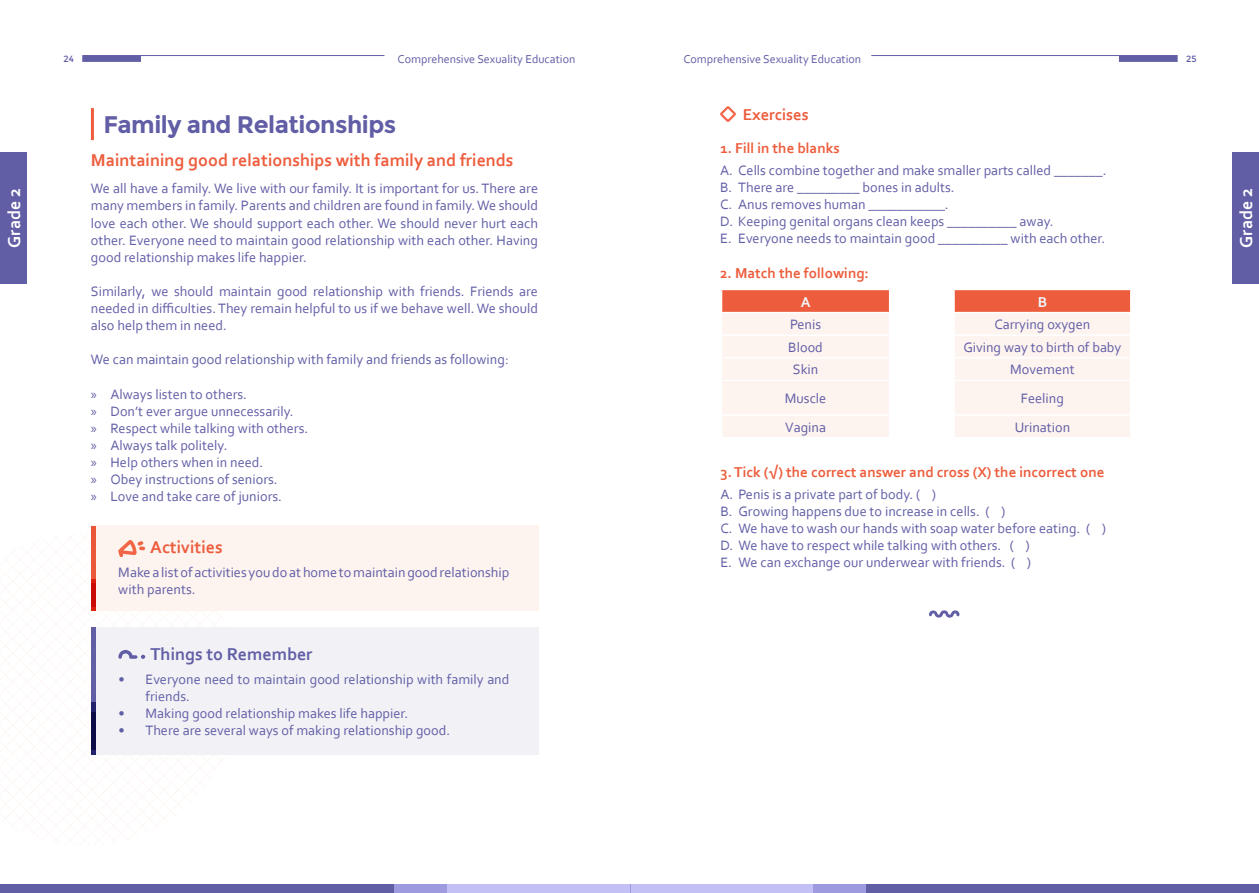
<style>
.page{position:relative;width:1259px;height:893px;background:#fff}
.page>*{position:absolute;margin:0;border:0;box-sizing:border-box;transform-origin:0 0}
.Introduction{font:700 24px "Montserrat";letter-spacing:-.02em;color:#615ea6}
.t1{font:700 18px "Corbel";color:#ed5d3d}
.t2{font:700 18px "Corbel";color:#615ea6}
.t3{font:700 18px "Corbel";color:#fff}
.subtopic{font:700 16.5px "Corbel";color:#ed5d3d}
.subtopic-2{font:700 15px "Corbel";color:#ed5d3d}
.subtopic-3{font:700 15px "Corbel";color:#eef8fb}
.Paragraph{font:14.25px/17.1px "Corbel";color:#615ea6;text-align:justify}
.t4{font:12px "Corbel";color:#615ea6}
.t5{font:9px "Montserrat";color:#615ea6}
.s1{font-family:"Myriad Pro"}
</style>
<div class="page">
<hr style="left:82px;top:55px;width:302px;height:1px;background:#615ea6">
<div style="left:82px;top:56px;width:59px;height:6px;background:#615ea6"></div>
<hr style="left:871px;top:55px;width:306px;height:1px;background:#615ea6">
<div style="left:1119px;top:56px;width:58px;height:6px;background:#615ea6"></div>
<div style="left:0;top:884px;width:629px;height:9px;background:#615ea6"></div>
<div style="left:631px;top:884px;width:628px;height:9px;background:#615ea6"></div>
<div style="left:394px;top:884px;width:236px;height:9px;background:#9e9ae0"></div>
<div style="left:630px;top:884px;width:236px;height:9px;background:#9e9ae0"></div>
<div style="left:448px;top:884px;width:182px;height:9px;background:#c3c0f5"></div>
<div style="left:630px;top:884px;width:182px;height:9px;background:#c3c0f5"></div>
<svg style="left:0;top:536px;width:241px;height:308px"></svg>
<hr style="left:91px;top:108px;width:3px;height:32px;background:#ed5d3d">
<div style="left:91px;top:628px;width:447px;height:127px;background:#f2f2f6"></div>
<div style="left:91px;top:628px;width:5px;height:127px;background:#615ea6"></div>
<svg style="left:91px;top:702px;width:5px;height:11px"></svg>
<svg style="left:91px;top:713px;width:5px;height:42px"></svg>
<svg style="left:118px;top:650px;width:27px;height:9px"></svg>
<div style="left:91px;top:526px;width:447px;height:85px;background:#fdf3ef"></div>
<div style="left:91px;top:526px;width:5px;height:85px;background:#ed5d3d"></div>
<div style="left:91px;top:579px;width:5px;height:32px;background:#da200d"></div>
<div style="left:91px;top:583px;width:5px;height:24px;background:#ca0b03"></div>
<svg style="left:118px;top:540px;width:27px;height:17px"></svg>
<div style="left:1232px;top:152px;width:27px;height:132px;background:#615ea6"></div>
<div style="left:0;top:152px;width:27px;height:132px;background:#615ea6"></div>
<svg style="left:720px;top:106px;width:16px;height:16px"></svg>
<svg style="left:721px;top:290px;width:169px;height:147px"></svg>
<svg style="left:954px;top:290px;width:177px;height:147px"></svg>
<svg style="left:929px;top:610px;width:30px;height:8px"></svg>
<p class="t5" style="left:63px;top:54px;width:12px">24</p>
<p class="t4" style="left:397px;top:52px;width:179px">Comprehensive Sexuality Education</p>
<p class="t4" style="left:683px;top:52px;width:179px">Comprehensive Sexuality Education</p>
<p class="t5" style="left:1186px;top:54px;width:12px">25</p>
<p class="subtopic" style="left:743px;top:104px;width:67px">Exercises</p>
<p class="Introduction" style="left:104px;top:110px;width:294px">Family and Relationships</p>
<p class="t1" style="left:91px;top:149px;width:424px">Maintaining good relationships with family and friends</p>
<p class="Paragraph" style="left:91px;top:180px;width:449px">We all have a family. We live with our family. It is important for us. There are many members in family. Parents and children are found in family. We should love each other. We should support each other. We should never hurt each other. Everyone need to maintain good relationship with each other. Having good relationship makes life happier.</p>
<p class="Paragraph" style="left:91px;top:282px;width:449px">Similarly, we should maintain good relationship with friends. Friends are needed in difficulties. They remain helpful to us if we behave well. We should also help them in need.</p>
<p class="Paragraph" style="left:91px;top:351px;width:419px">We can maintain good relationship with family and friends as following:</p>
<p class="Paragraph" style="left:91px;top:385px;width:158px"><span class="s1">»</span> Always listen to others.</p>
<p class="Paragraph" style="left:91px;top:402px;width:204px"><span class="s1">»</span> Don’t ever argue unnecessarily.</p>
<p class="Paragraph" style="left:91px;top:419px;width:219px"><span class="s1">»</span> Respect while talking with others.</p>
<p class="Paragraph" style="left:91px;top:436px;width:138px"><span class="s1">»</span> Always talk politely.</p>
<p class="Paragraph" style="left:91px;top:453px;width:174px"><span class="s1">»</span> Help others when in need.</p>
<p class="Paragraph" style="left:91px;top:470px;width:188px"><span class="s1">»</span> Obey instructions of seniors.</p>
<p class="Paragraph" style="left:91px;top:487px;width:192px"><span class="s1">»</span> Love and take care of juniors.</p>
<p class="subtopic-2" style="left:720px;top:139px;width:121px">1. Fill in the blanks</p>
<p class="Paragraph" style="left:720px;top:161px;width:388px">A. Cells combine together and make smaller parts called _______.</p>
<p class="Paragraph" style="left:720px;top:178px;width:236px">B. There are _________ bones in adults.</p>
<p class="Paragraph" style="left:720px;top:195px;width:230px">C. Anus removes human ___________.</p>
<p class="Paragraph" style="left:720px;top:212px;width:335px">D. Keeping genital organs clean keeps __________ away.</p>
<p class="Paragraph" style="left:720px;top:229px;width:386px">E. Everyone needs to maintain good __________ with each other.</p>
<p class="t3" style="left:3px;top:248px;width:61px;rotate:-90deg">Grade 2</p>
<p class="t3" style="left:1235px;top:248px;width:61px;rotate:-90deg">Grade 2</p>
<p class="subtopic-2" style="left:720px;top:263px;width:150px">2. Match the following:</p>
<p class="subtopic-3" style="left:800px;top:292px;width:11px">A</p>
<p class="Paragraph" style="left:790px;top:316px;width:33px">Penis</p>
<p class="Paragraph" style="left:788px;top:338px;width:36px">Blood</p>
<p class="Paragraph" style="left:793px;top:361px;width:27px">Skin</p>
<p class="Paragraph" style="left:785px;top:389px;width:43px">Muscle</p>
<p class="Paragraph" style="left:785px;top:418px;width:42px">Vagina</p>
<p class="subtopic-3" style="left:1037px;top:292px;width:11px">B</p>
<p class="Paragraph" style="left:994px;top:316px;width:98px">Carrying oxygen</p>
<p class="Paragraph" style="left:963px;top:338px;width:159px">Giving way to birth of baby</p>
<p class="Paragraph" style="left:1010px;top:361px;width:66px">Movement</p>
<p class="Paragraph" style="left:1021px;top:389px;width:45px">Feeling</p>
<p class="Paragraph" style="left:1014px;top:418px;width:57px">Urination</p>
<p class="subtopic-2" style="left:720px;top:463px;width:385px">3. Tick (√) the correct answer and cross (X) the incorrect one</p>
<p class="Paragraph" style="left:720px;top:485px;width:217px">A. Penis is a private part of body. ( )</p>
<p class="Paragraph" style="left:720px;top:502px;width:286px">B. Growing happens due to increase in cells. ( )</p>
<p class="Paragraph" style="left:720px;top:520px;width:387px">C. We have to wash our hands with soap water before eating. ( )</p>
<p class="Paragraph" style="left:720px;top:537px;width:311px">D. We have to respect while talking with others. ( )</p>
<p class="Paragraph" style="left:720px;top:554px;width:312px">E. We can exchange our underwear with friends. ( )</p>
<p class="t1" style="left:150px;top:536px;width:74px">Activities</p>
<p class="Paragraph" style="left:118px;top:564px;width:392px">Make a list of activities you do at home to maintain good relationship with parents.</p>
<p class="t2" style="left:150px;top:642px;width:164px">Things to Remember</p>
<p class="Paragraph" style="left:145px;top:670px;width:365px;text-indent:-27px">• Everyone need to maintain good relationship with family and friends.</p>
<p class="Paragraph" style="left:118px;top:704px;width:291px">• Making good relationship makes life happier.</p>
<p class="Paragraph" style="left:118px;top:721px;width:333px">• There are several ways of making relationship good.</p>
</div>
